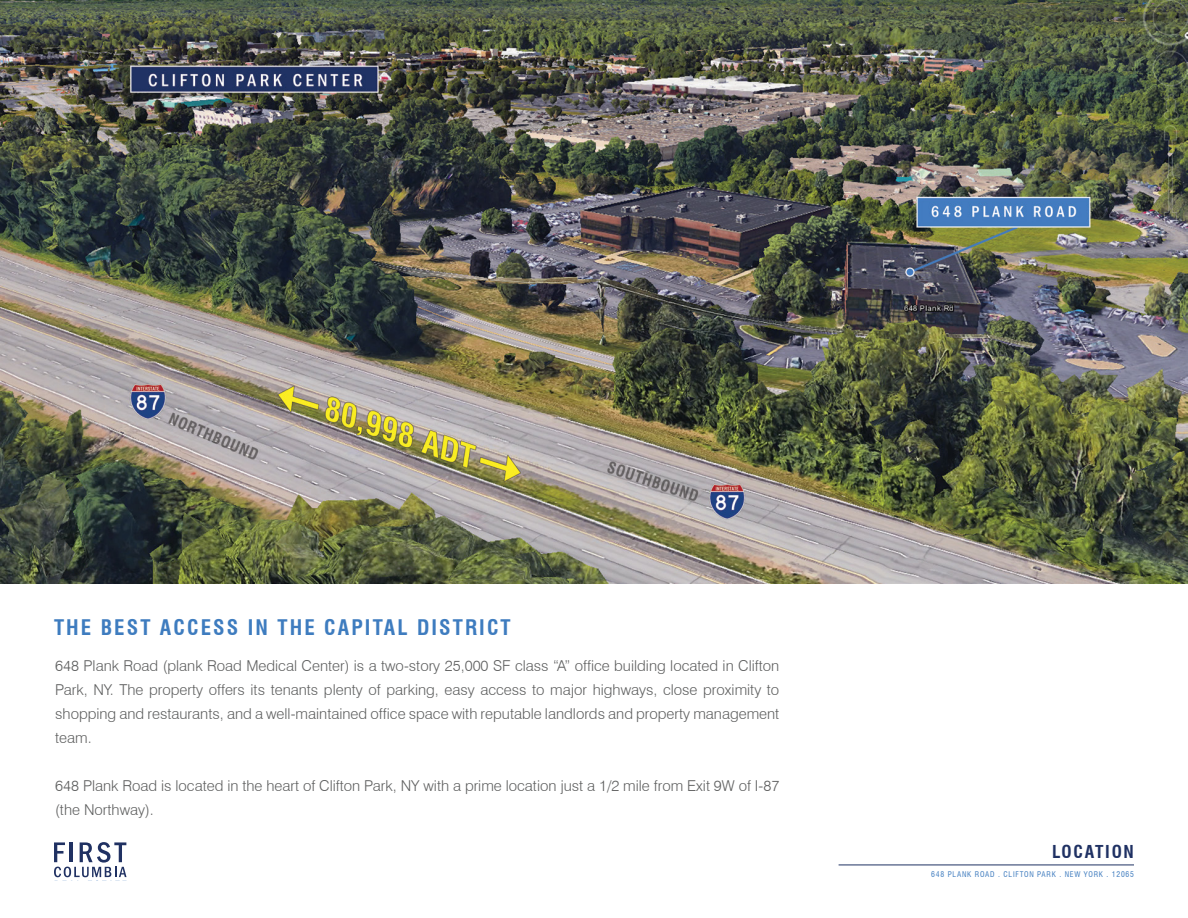
<style>
.page{position:relative;width:1188px;height:918px;background:#fff}
.page>*{position:absolute;margin:0;border:0;box-sizing:border-box;transform-origin:0 0}
.t1{font:700 condensed 21px "Swiss 721 BT";letter-spacing:.1em;color:#3e7cbf}
.t2{font:700 condensed 17.4px "Swiss 721 BT";letter-spacing:.1em;color:#1f3163}
.t3{font:300 15px/24px "Swiss 721 BT";color:#5f6060;text-align:justify}
.t4{font:condensed 7.65px "Swiss 721 BT";letter-spacing:.1em;color:#3f7cbf}
</style>
<div class="page">
<img style="left:0;top:0;width:1188px;height:584px">
<svg style="left:54px;top:842px;width:73px;height:35px"></svg>
<hr style="left:839px;top:865px;width:295px;height:1px;background:#1f3163">
<h1 class="t1" style="left:54px;top:615px;width:458px">THE BEST ACCESS IN THE CAPITAL DISTRICT</h1>
<p class="t3" style="left:55px;top:653px;width:726px">648 Plank Road (plank Road Medical Center) is a two-story 25,000 SF class “A” office building located in Clifton Park, NY. The property offers its tenants plenty of parking, easy access to major highways, close proximity to shopping and restaurants, and a well-maintained office space with reputable landlords and property management team.</p>
<p class="t3" style="left:55px;top:773px;width:726px">648 Plank Road is located in the heart of Clifton Park, NY with a prime location just a 1/2 mile from Exit 9W of I-87 (the Northway).</p>
<p class="t2" style="left:1052px;top:842px;width:83px">LOCATION</p>
<p class="t4" style="left:931px;top:869px;width:204px">648 PLANK ROAD . CLIFTON PARK . NEW YORK . 12065</p>
</div>
